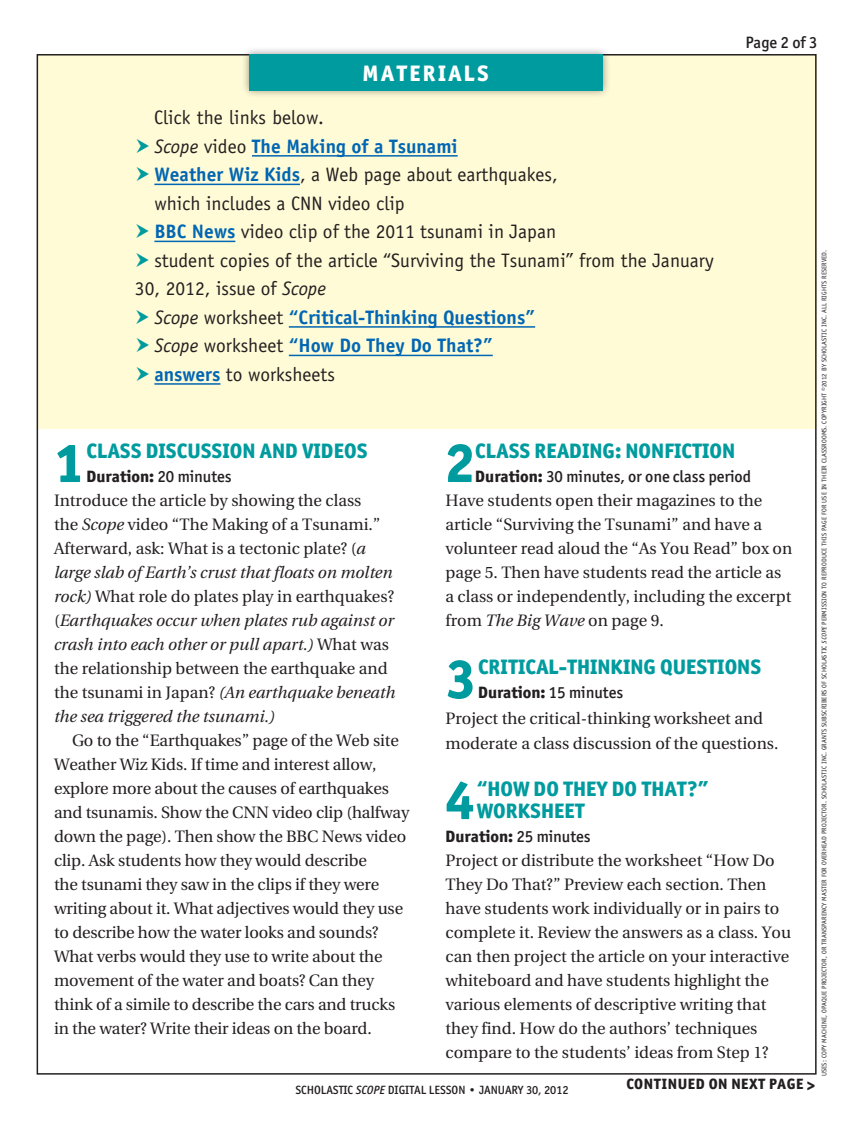
<style>
.page{position:relative;width:864px;height:1121px;background:#fff}
.page>*{position:absolute;margin:0;border:0;box-sizing:border-box;transform-origin:0 0}
.t1{font:800 55.35px "Officina San ITC";color:#009b9e}
.t2{font:800 53.1px "Officina San ITC";color:#009b9e}
.t3{font:800 22.5px "Officina San ITC";letter-spacing:.1em;color:#fff}
.t4{font:800 21px/22.5px "Officina San ITC";color:#009b9e}
.t5{font:19.5px "Officina Sans";color:#231f20}
.t6{font:700 19.5px "Officina Sans";color:#0166b3}
.t7{font:16.5px/24px "Utopia";color:#231f20}
.t8{font:800 16.5px "Officina San ITC";color:#231f20}
.t9{font:500 16.5px "Officina San ITC";color:#231f20}
.t10{font:800 15px "Officina San ITC";letter-spacing:.03em;color:#231f20}
.t11{font:500 12px "Officina San ITC";color:#231f20}
.t12{font:6.75px "Officina Sans";letter-spacing:.01em;color:#231f20}
.s1{font-weight:400;font-style:italic;color:#231f20}
.s2{font-weight:400;color:#231f20}
.s3{font-weight:700;color:#0166b3}
.s4{font-style:italic}
.s5{font-weight:500}
.s6{font-weight:800}
</style>
<div class="page">
<div style="left:37px;top:55px;width:780px;height:374px;background:#fffbd6"></div>
<div style="left:241px;top:46px;width:369px;height:53px;background:#231f20;opacity:.5"></div>
<div style="left:249px;top:54px;width:353px;height:36px;background:#009b9e"></div>
<hr style="left:252px;top:155px;width:206px;height:2px;background:#0166b3">
<hr style="left:154px;top:184px;width:146px;height:1px;background:#0166b3">
<hr style="left:154px;top:241px;width:81px;height:1px;background:#0166b3">
<hr style="left:289px;top:326px;width:246px;height:2px;background:#0166b3">
<hr style="left:289px;top:355px;width:204px;height:1px;background:#0166b3">
<hr style="left:154px;top:383px;width:66px;height:2px;background:#0166b3">
<h3 class="t3" style="left:363px;top:59px;width:128px">MATERIALS</h3>
<p class="t9" style="left:746px;top:33px;width:73px">Page 2 of 3</p>
<p class="t5" style="left:154px;top:106px;width:172px">Click the links below.</p>
<p class="t6" style="left:154px;top:134px;width:305px"><span class="s1">Scope</span> <span class="s2">video</span> The Making of a Tsunami</p>
<p class="t5" style="left:154px;top:163px;width:405px"><span class="s3">Weather Wiz Kids</span>, a Web page about earthquakes,</p>
<p class="t5" style="left:154px;top:192px;width:252px">which includes a CNN video clip</p>
<p class="t5" style="left:154px;top:220px;width:403px"><span class="s3">BBC News</span> video clip of the 2011 tsunami in Japan</p>
<p class="t5" style="left:154px;top:249px;width:561px">student copies of the article “Surviving the Tsunami” from the January</p>
<p class="t5" style="left:135px;top:277px;width:193px">30, 2012, issue of <span class="s4">Scope</span></p>
<p class="t6" style="left:154px;top:305px;width:382px"><span class="s1">Scope</span> <span class="s2">worksheet</span> “Critical-Thinking Questions”</p>
<p class="t6" style="left:154px;top:333px;width:340px"><span class="s1">Scope</span> <span class="s2">worksheet</span> “How Do They Do That?”</p>
<p class="t5" style="left:154px;top:363px;width:182px"><span class="s3">answers</span> to worksheets</p>
<h1 class="t1" style="left:54px;top:428px;width:31px">1</h1>
<p class="t4" style="left:87px;top:439px;width:283px">CLASS DISCUSSION AND VIDEOS</p>
<p class="t8" style="left:87px;top:466px;width:147px">Duration: <span class="s5">20 minutes</span></p>
<p class="t7" style="left:54px;top:489px;width:343px">Introduce the article by showing the class<br>the <span class="s4">Scope</span> video “The Making of a Tsunami.” Afterward, ask: What is a tectonic plate? (<span class="s4">a large slab of Earth’s crust that floats on molten rock)</span> What role do plates play in earthquakes? (<span class="s4">Earthquakes occur when plates rub against or crash into each other or pull apart.)</span> What was the relationship between the earthquake and the tsunami in Japan? <span class="s4">(An earthquake beneath the sea triggered the tsunami.)</span></p>
<p class="t7" style="left:54px;top:729px;width:357px;text-indent:18px">Go to the “Earthquakes” page of the Web site Weather Wiz Kids. If time and interest allow, explore more about the causes of earthquakes and tsunamis. Show the CNN video clip (halfway down the page). Then show the BBC News video clip. Ask students how they would describe<br>the tsunami they saw in the clips if they were writing about it. What adjectives would they use to describe how the water looks and sounds?<br>What verbs would they use to write about the movement of the water and boats? Can they think of a simile to describe the cars and trucks in the water? Write their ideas on the board.</p>
<h1 class="t1" style="left:446px;top:428px;width:31px">2</h1>
<p class="t4" style="left:475px;top:439px;width:261px">CLASS READING: NONFICTION</p>
<p class="t9" style="left:475px;top:467px;width:277px"><span class="s6">Duration:</span> 30 minutes, or one class period</p>
<p class="t7" style="left:445px;top:489px;width:348px">Have students open their magazines to the article “Surviving the Tsunami” and have a volunteer read aloud the “As You Read” box on page 5. Then have students read the article as a class or independently, including the excerpt from <span class="s4">The Big Wave</span> on page 9.</p>
<h1 class="t1" style="left:446px;top:644px;width:31px">3</h1>
<p class="t4" style="left:478px;top:655px;width:285px">CRITICAL-THINKING QUESTIONS</p>
<p class="t8" style="left:478px;top:682px;width:147px">Duration: <span class="s5">15 minutes</span></p>
<p class="t7" style="left:446px;top:705px;width:335px;line-height:25.5px">Project the critical-thinking worksheet and moderate a class discussion of the questions.</p>
<h2 class="t2" style="left:446px;top:766px;width:30px">4</h2>
<p class="t4" style="left:477px;top:777px;width:233px">“HOW DO THEY DO THAT?”<br>WORKSHEET</p>
<p class="t8" style="left:446px;top:826px;width:147px">Duration: <span class="s5">25 minutes</span></p>
<p class="t7" style="left:446px;top:849px;width:347px">Project or distribute the worksheet “How Do They Do That?” Preview each section. Then have students work individually or in pairs to complete it. Review the answers as a class. You can then project the article on your interactive whiteboard and have students highlight the various elements of descriptive writing that they find. How do the authors’ techniques compare to the students’ ideas from Step 1?</p>
<p class="t12" style="left:820px;top:1076px;width:827px;rotate:-90deg">USES: COPY MACHINE, OPAQUE PROJECTOR, OR TRANSPARENCY MASTER FOR OVERHEAD PROJECTOR. SCHOLASTIC INC. GRANTS SUBSCRIBERS OF SCHOLASTIC <span class="s4">SCOPE</span> PERMISSION TO REPRODUCE THIS PAGE FOR USE IN THEIR CLASSROOMS. COPYRIGHT ©2012 BY SCHOLASTIC INC. ALL RIGHTS RESERVED.</p>
<p class="t11" style="left:295px;top:1082px;width:275px">SCHOLASTIC <span class="s4">SCOPE</span> DIGITAL LESSON • JANUARY 30, 2012</p>
<p class="t10" style="left:626px;top:1074px;width:190px">CONTINUED ON NEXT PAGE &gt;</p>
</div>
